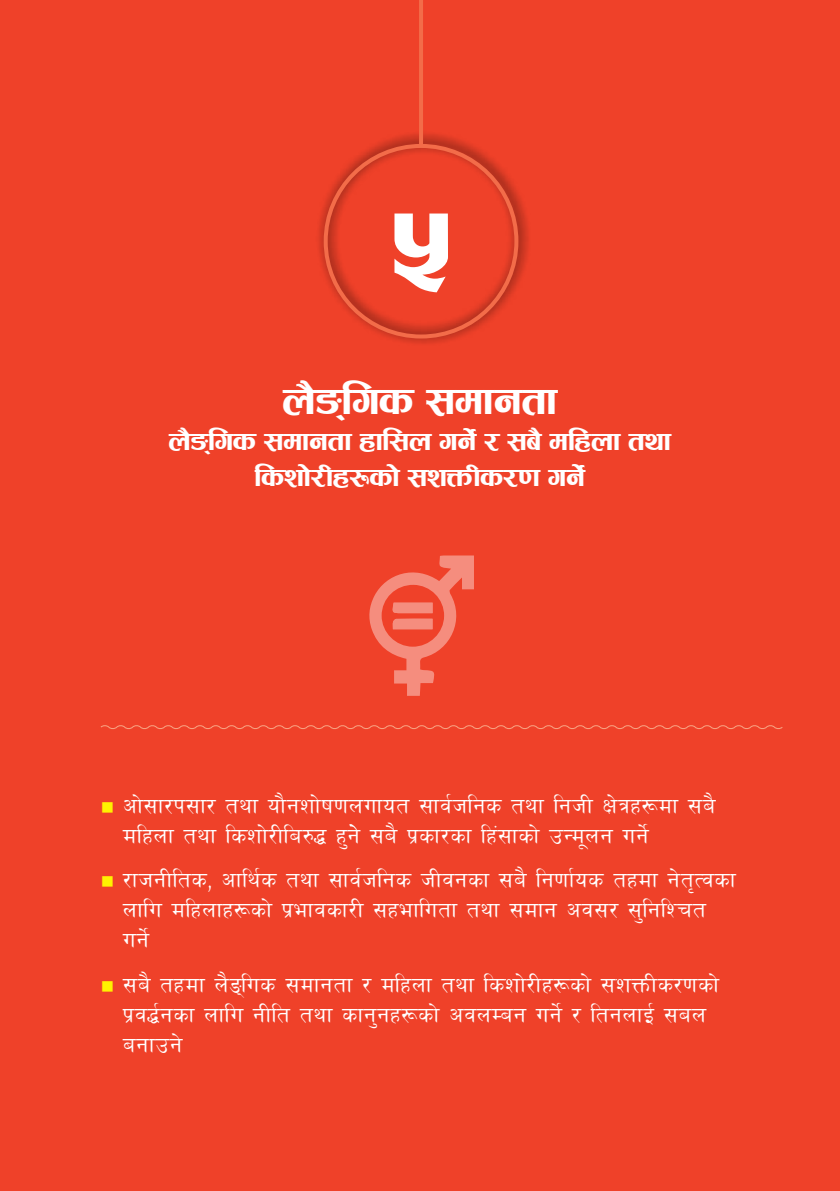
<style>
.page{position:relative;width:840px;height:1191px;background:#fff}
.page>*{position:absolute;margin:0;border:0;box-sizing:border-box;transform-origin:0 0}
.t1{font:140px "Ganess";color:#fff}
.t2{font:48px "Ganess";color:#fff}
.t3{font:32px/36px "Ganess";color:#fff;text-align:center}
.t4{font:28px/30px "Preeti";color:#fff}
.s1{color:#fff200}
</style>
<div class="page">
<div style="left:0;top:0;width:839px;height:1191px;background:#ef4129"></div>
<div style="left:315px;top:130px;width:216px;height:216px;background:#000;opacity:.75"></div>
<div style="left:323px;top:144px;width:195px;height:194px;border:4px solid #f36c49;border-radius:50%"></div>
<svg style="left:100px;top:725px;width:683px;height:4px"></svg>
<hr style="left:419px;top:0;width:4px;height:146px;background:#f36c49">
<svg style="left:369px;top:555px;width:104px;height:141px"></svg>
<h1 class="t1" style="left:394px;top:184px;width:64px">%</h1>
<h2 class="t2" style="left:282px;top:379px;width:276px">n}ª\lus ;dfgtf</h2>
<p class="t3" style="left:169px;top:425px;width:503px">n}ª\lus ;dfgtf xfl;n ug]{/ ;a}dlxnf tyf lszf]/Lx¿sf];zQmLs/0f ug]{</p>
<p class="t4" style="left:123px;top:791px;width:606px;text-indent:-22px"><span class="s1">■</span> cf];f/k;f/ tyf of}gzf]if0fnufot ;fj{hlgs tyf lghL If]qx¿df ;a} dlxnf tyf lszf]/Lla?4 x'g];a}k|sf/sf lx+;fsf]pGd"ng ug]{</p>
<p class="t4" style="left:123px;top:865px;width:614px;text-indent:-22px"><span class="s1">■</span> /fhgLlts, cfly{s tyf ;fj{hlgs hLjgsf ;a}lg0ff{os txdf g]t[Tjsf nflu dlxnfx¿sf]k|efjsf/L ;xeflutf tyf ;dfg cj;/ ;'lglZrt ug]{</p>
<p class="t4" style="left:123px;top:969px;width:608px;text-indent:-22px"><span class="s1">■</span> ;a}txdf n}ª\lus ;dfgtf / dlxnf tyf lszf]/Lx¿sf];zQmLs/0fsf] k|j4{gsf nflu gLlt tyf sfg'gx¿sf]cjnDag ug]{ / ltgnfO{ ;an agfpg]</p>
</div>
